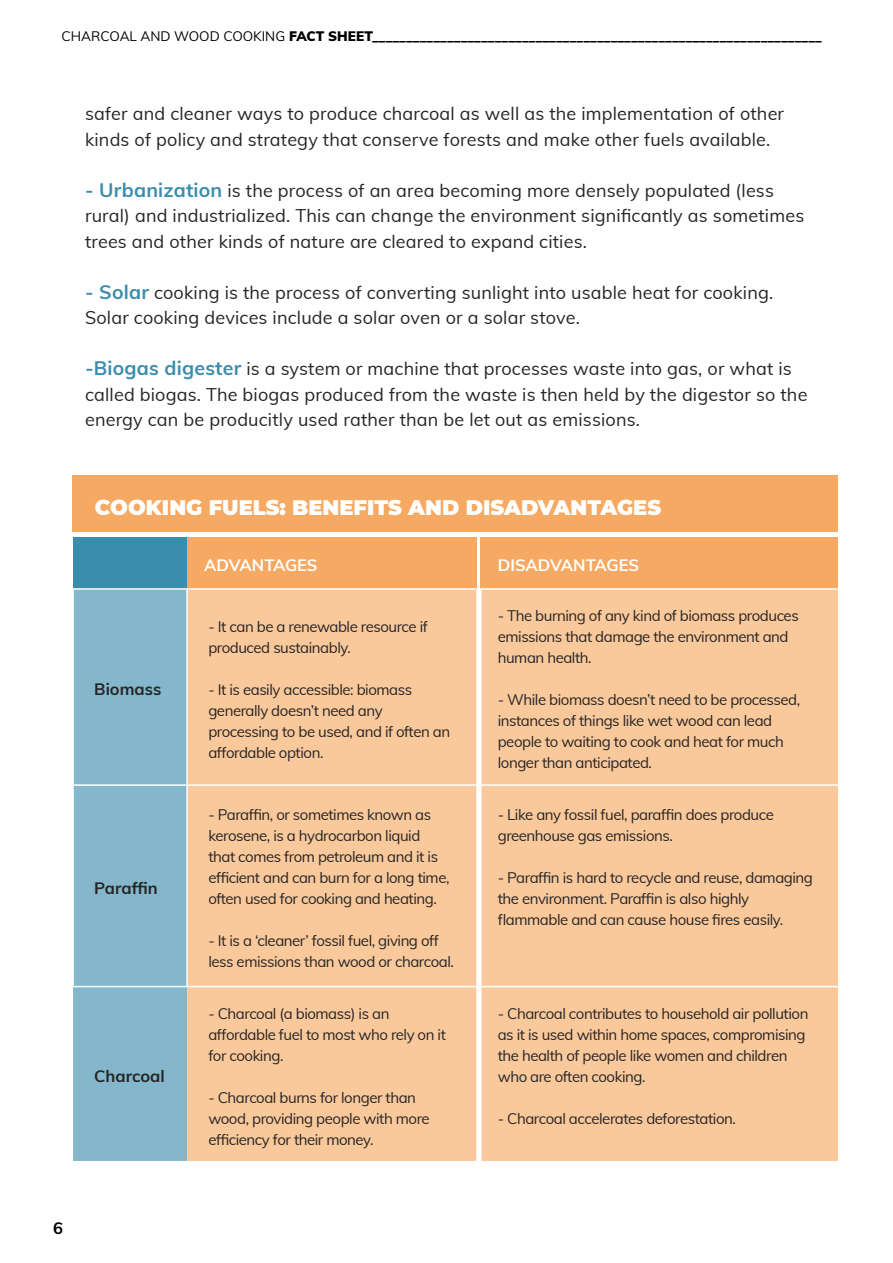
<style>
.page{position:relative;width:893px;height:1263px;background:#fff}
.page>*{position:absolute;margin:0;border:0;box-sizing:border-box;transform-origin:0 0}
.t1{font:900 21px "Montserrat";color:#fff}
.t2{font:18px/25.5px "Muli";letter-spacing:.01em;color:#272424}
.t3{font:700 16.5px "Muli";letter-spacing:-.005em;color:#fff}
.t4{font:700 16.5px "Muli";color:#272424}
.t5{font:700 16.5px "Muli";color:#000}
.t6{font:15px/21px "Muli";letter-spacing:-.03em;color:#272424}
.t7{font:900 13.5px "Muli";color:#000}
.s1{font-weight:400}
.s2{font-weight:700;font-size:19.5px;color:#3c8dad}
</style>
<div class="page">
<div style="left:72px;top:475px;width:766px;height:57px;background:#f5a962"></div>
<div style="left:73px;top:537px;width:114px;height:52px;background:#3c8dad"></div>
<div style="left:187px;top:537px;width:289px;height:52px;background:#f5a962"></div>
<div style="left:481px;top:537px;width:357px;height:52px;background:#f5a962"></div>
<div style="left:73px;top:590px;width:114px;height:571px;background:#84b7cb"></div>
<div style="left:187px;top:589px;width:651px;height:573px;background:#f9c99c"></div>
<hr style="left:72px;top:590px;width:2px;height:194px;background:#fff">
<hr style="left:186px;top:590px;width:2px;height:194px;background:#fff">
<hr style="left:72px;top:786px;width:2px;height:200px;background:#fff">
<hr style="left:186px;top:786px;width:2px;height:200px;background:#fff">
<hr style="left:72px;top:588px;width:115px;height:2px;background:#fff">
<hr style="left:187px;top:588px;width:289px;height:2px;background:#fff">
<hr style="left:187px;top:784px;width:289px;height:2px;background:#fff">
<hr style="left:72px;top:986px;width:115px;height:1px;background:#fff">
<hr style="left:187px;top:986px;width:289px;height:1px;background:#fff">
<hr style="left:187px;top:1161px;width:289px;height:1px;background:#fff">
<hr style="left:480px;top:590px;width:1px;height:194px;background:#fff">
<hr style="left:480px;top:786px;width:1px;height:200px;background:#fff">
<hr style="left:72px;top:784px;width:115px;height:2px;background:#fff">
<hr style="left:480px;top:987px;width:1px;height:174px;background:#fff">
<hr style="left:480px;top:588px;width:358px;height:2px;background:#fff">
<hr style="left:480px;top:784px;width:358px;height:2px;background:#fff">
<hr style="left:480px;top:986px;width:358px;height:1px;background:#fff">
<hr style="left:480px;top:1161px;width:358px;height:1px;background:#fff">
<p class="t7" style="left:62px;top:26px;width:762px"><span class="s1">CHARCOAL AND WOOD COOKING</span> FACT SHEET__________________________________________________________________</p>
<p class="t2" style="left:85px;top:100px;width:701px">safer and cleaner ways to produce charcoal as well as the implementation of other kinds of policy and strategy that conserve forests and make other fuels available.</p>
<p class="t2" style="left:85px;top:177px;width:721px"><span class="s2">- Urbanization</span> is the process of an area becoming more densely populated (less rural) and industrialized. This can change the environment significantly as sometimes trees and other kinds of nature are cleared to expand cities.</p>
<p class="t2" style="left:85px;top:279px;width:690px"><span class="s2">- Solar</span> cooking is the process of converting sunlight into usable heat for cooking.<br>Solar cooking devices include a solar oven or a solar stove.</p>
<p class="t2" style="left:85px;top:355px;width:724px"><span class="s2">-Biogas digester</span> is a system or machine that processes waste into gas, or what is called biogas. The biogas produced from the waste is then held by the digestor so the energy can be producitly used rather than be let out as emissions.</p>
<h1 class="t1" style="left:95px;top:491px;width:568px">COOKING FUELS: BENEFITS AND DISADVANTAGES</h1>
<p class="t4" style="left:94px;top:677px;width:69px">Biomass</p>
<p class="t4" style="left:94px;top:876px;width:65px">Paraffin</p>
<p class="t4" style="left:94px;top:1064px;width:72px">Charcoal</p>
<p class="t5" style="left:53px;top:1216px;width:11px">6</p>
<p class="t3" style="left:204px;top:553px;width:115px">ADVANTAGES</p>
<p class="t3" style="left:498px;top:553px;width:143px">DISADVANTAGES</p>
<p class="t6" style="left:208px;top:615px;width:221px">- It can be a renewable resource if produced sustainably.</p>
<p class="t6" style="left:208px;top:678px;width:243px">- It is easily accessible: biomass generally doesn’t need any processing to be used, and if often an affordable option.</p>
<p class="t6" style="left:208px;top:803px;width:243px">- Paraffin, or sometimes known as kerosene, is a hydrocarbon liquid that comes from petroleum and it is efficient and can burn for a long time, often used for cooking and heating.</p>
<p class="t6" style="left:208px;top:929px;width:247px">- It is a ‘cleaner’ fossil fuel, giving off less emissions than wood or charcoal.</p>
<p class="t6" style="left:208px;top:1002px;width:239px">- Charcoal (a biomass) is an affordable fuel to most who rely on it for cooking.</p>
<p class="t6" style="left:208px;top:1086px;width:223px">- Charcoal burns for longer than wood, providing people with more efficiency for their money.</p>
<p class="t6" style="left:498px;top:604px;width:303px">- The burning of any kind of biomass produces emissions that damage the environment and human health.</p>
<p class="t6" style="left:498px;top:688px;width:304px">- While biomass doesn’t need to be processed, instances of things like wet wood can lead people to waiting to cook and heat for much longer than anticipated.</p>
<p class="t6" style="left:498px;top:803px;width:278px">- Like any fossil fuel, paraffin does produce greenhouse gas emissions.</p>
<p class="t6" style="left:498px;top:866px;width:317px">- Paraffin is hard to recycle and reuse, damaging the environment. Paraffin is also highly flammable and can cause house fires easily.</p>
<p class="t6" style="left:498px;top:1002px;width:312px">- Charcoal contributes to household air pollution as it is used within home spaces, compromising the health of people like women and children who are often cooking.</p>
<p class="t6" style="left:498px;top:1107px;width:240px">- Charcoal accelerates deforestation.</p>
</div>
